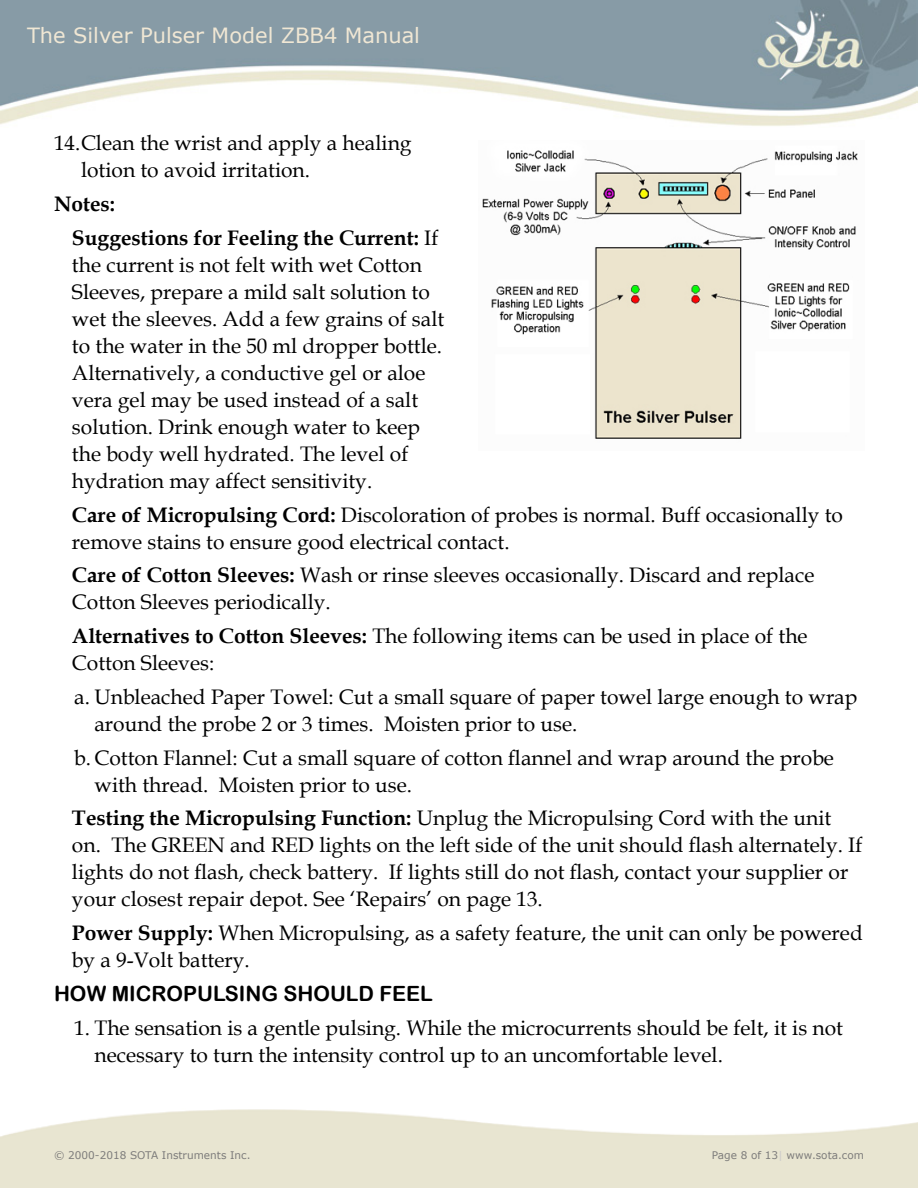
<style>
.page{position:relative;width:918px;height:1188px;background:#fff}
.page>*{position:absolute;margin:0;border:0;box-sizing:border-box;transform-origin:0 0}
.t1{font:21px/27px "Book Antiqua";color:#000}
.t2{font:700 21px/33.8px "Book Antiqua";color:#000}
.t3{font:21px "Verdana";color:#f0e7d4}
.t4{font:21px "Arial Rounded MT Bold";color:#000}
.t5{font:10.5px "Verdana";color:#7d7c7b}
.s1{font-weight:400}
.s2{font-weight:700}
.s3{color:#cbcaca}
</style>
<div class="page">
<img style="left:0;top:0;width:918px;height:126px">
<img style="left:482px;top:150px;width:376px;height:289px">
<p class="t3" style="left:27px;top:22px;width:395px">The Silver Pulser Model ZBB4 Manual</p>
<p class="t1" style="left:81px;top:129px;width:332px;text-indent:-27px">14.Clean the wrist and apply a healing lotion to avoid irritation.</p>
<p class="t2" style="left:72px;top:187px;width:368px;text-indent:-18px">Notes:<br>Suggestions for Feeling the Current: <span class="s1">If</span></p>
<p class="t1" style="left:72px;top:251px;width:374px">the current is not felt with wet Cotton Sleeves, prepare a mild salt solution to wet the sleeves. Add a few grains of salt to the water in the 50 ml dropper bottle.<br>Alternatively, a conductive gel or aloe vera gel may be used instead of a salt solution. Drink enough water to keep the body well hydrated. The level of hydration may affect sensitivity.</p>
<p class="t1" style="left:72px;top:500px;width:773px"><span class="s2">Care of Micropulsing Cord:</span> Discoloration of probes is normal. Buff occasionally to remove stains to ensure good electrical contact.</p>
<p class="t1" style="left:72px;top:561px;width:744px"><span class="s2">Care of Cotton Sleeves:</span> Wash or rinse sleeves occasionally. Discard and replace<br>Cotton Sleeves periodically.</p>
<p class="t1" style="left:72px;top:622px;width:737px"><span class="s2">Alternatives to Cotton Sleeves:</span> The following items can be used in place of the<br>Cotton Sleeves:</p>
<p class="t1" style="left:94px;top:683px;width:764px;text-indent:-20px">a. Unbleached Paper Towel: Cut a small square of paper towel large enough to wrap around the probe 2 or 3 times. Moisten prior to use.</p>
<p class="t1" style="left:94px;top:743px;width:741px;text-indent:-20px">b. Cotton Flannel: Cut a small square of cotton flannel and wrap around the probe with thread. Moisten prior to use.</p>
<p class="t1" style="left:72px;top:804px;width:792px"><span class="s2">Testing the Micropulsing Function:</span> Unplug the Micropulsing Cord with the unit on. The GREEN and RED lights on the left side of the unit should flash alternately. If lights do not flash, check battery. If lights still do not flash, contact your supplier or your closest repair depot. See ‘Repairs’ on page 13.</p>
<p class="t1" style="left:72px;top:919px;width:792px"><span class="s2">Power Supply:</span> When Micropulsing, as a safety feature, the unit can only be powered by a 9-Volt battery.</p>
<p class="t4" style="left:54px;top:981px;width:380px">HOW MICROPULSING SHOULD FEEL</p>
<p class="t1" style="left:94px;top:1013px;width:750px;text-indent:-20px">1. The sensation is a gentle pulsing. While the microcurrents should be felt, it is not necessary to turn the intensity control up to an uncomfortable level.</p>
<p class="t5" style="left:54px;top:1149px;width:198px">© 2000-2018 SOTA Instruments Inc.</p>
<p class="t5" style="left:712px;top:1149px;width:154px">Page 8 of 13<span class="s3">|</span> www.sota.com</p>
</div>
